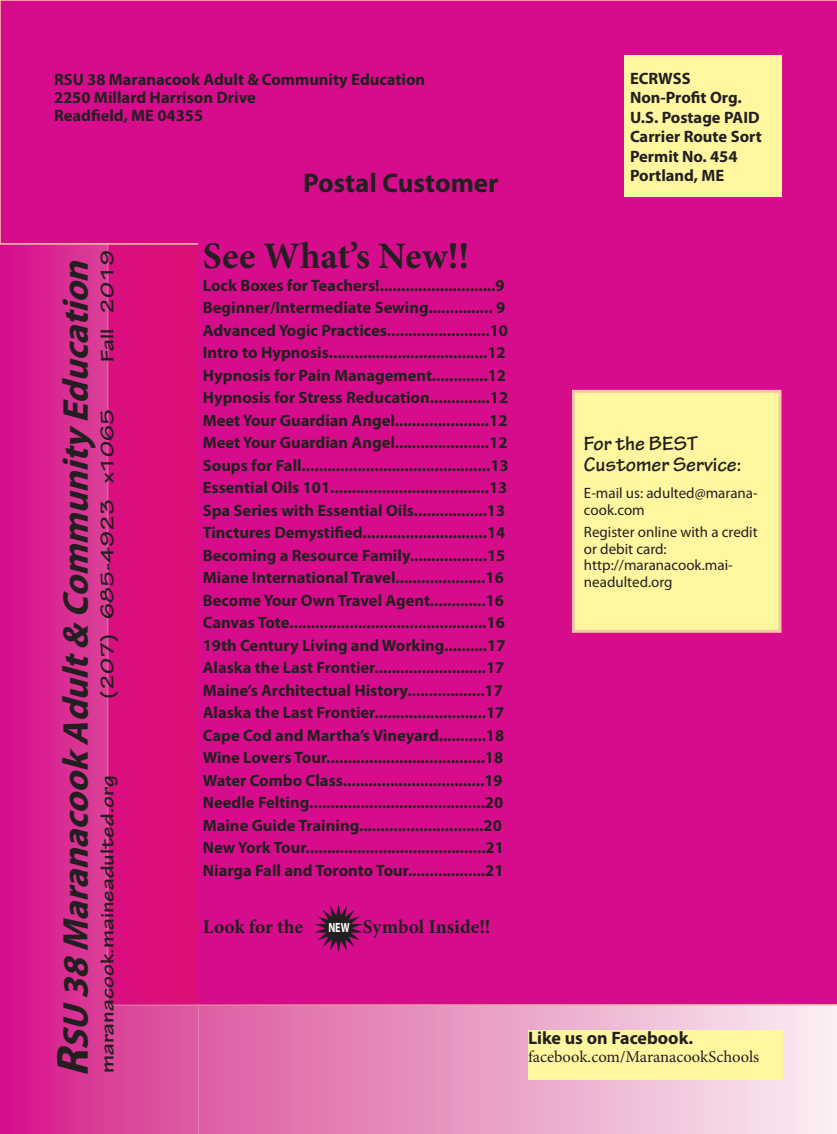
<style>
.page{position:relative;width:837px;height:1134px;background:#fff}
.page>*{position:absolute;margin:0;border:0;box-sizing:border-box;transform-origin:0 0}
.t1{font:700 37.5px "Minion Pro";letter-spacing:-.005em;color:#231f20}
.t2{font:italic 700 36px "Myriad Pro";color:#231f20}
.t3{font:700 27px "Myriad Pro";color:#231f20}
.t4{font:700 21px/21px "Tekton Pro";color:#231f20}
.t5{font:700 19.5px "Tekton Pro";color:#231f20;scale:1.25 1}
.t6{font:700 19.5px "Minion Pro";color:#231f20}
.t7{font:700 18px "Myriad Pro";color:#231f20}
.t8{font:700 16.5px/22.5px "Myriad Pro";color:#231f20}
.t9{font:16.5px "Minion Pro";color:#231f20}
.t10{font:15px/16.5px "Myriad Pro";color:#231f20}
.t11{font:700 13.35px "Myriad Pro";color:#fff;scale:.75 1}
.s1{font-size:45px}
</style>
<div class="page">
<svg style="left:198px;top:1005px;width:639px;height:129px;background:#eaa0c6"></svg>
<svg style="left:198px;top:1004px;width:639px;height:1px"></svg>
<svg style="left:0;top:245px;width:198px;height:889px;background:#d82a92"></svg>
<div style="left:108px;top:245px;width:90px;height:760px;background:#dc0f7b"></div>
<div style="left:0;top:0;width:837px;height:245px;background:#d70c8c"></div>
<div style="left:624px;top:56px;width:158px;height:141px;background:#fff7a0"></div>
<div style="left:528px;top:1030px;width:255px;height:50px;background:#fff7a0"></div>
<div style="left:198px;top:241px;width:639px;height:763px;background:#d70c8c"></div>
<div style="left:573px;top:391px;width:207px;height:240px;background:#fff7a0"></div>
<div style="left:572px;top:390px;width:210px;height:243px;border:3px solid #f7c7a0"></div>
<svg style="left:314px;top:904px;width:49px;height:49px"></svg>
<p class="t8" style="left:54px;top:71px;width:373px;line-height:18px">RSU 38 Maranacook Adult &amp; Community Education<br>2250 Millard Harrison Drive<br>Readfield, ME 04355</p>
<p class="t8" style="left:630px;top:69px;width:133px;line-height:19.5px">ECRWSS<br>Non-Profit Org.<br>U.S. Postage PAID<br>Carrier Route Sort<br>Permit No. 454<br>Portland, ME</p>
<h3 class="t3" style="left:303px;top:172px;width:197px">Postal Customer</h3>
<p class="t5" style="left:100px;top:362px;width:92px;rotate:-90deg">Fall 2019</p>
<h1 class="t1" style="left:203px;top:241px;width:268px">See What’s New!!</h1>
<h2 class="t2" style="left:61px;top:1077px;width:826px;rotate:-90deg"><span class="s1">R</span>SU 38 Maranacook Adult&amp; Community Education</h2>
<p class="t8" style="left:203px;top:275px;width:307px">Lock Boxes for Teachers!...........................9<br>Beginner/Intermediate Sewing............... 9<br>Advanced Yogic Practices........................10<br>Intro to Hypnosis.....................................12<br>Hypnosis for Pain Management.............12<br>Hypnosis for Stress Reducation..............12<br>Meet Your Guardian Angel......................12<br>Meet Your Guardian Angel......................12<br>Soups for Fall............................................13<br>Essential Oils 101.....................................13<br>Spa Series with Essential Oils.................13<br>Tinctures Demystified.............................14<br>Becoming a Resource Family..................15<br>Miane International Travel.....................16<br>Become Your Own Travel Agent.............16<br>Canvas Tote..............................................16<br>19th Century Living and Working..........17<br>Alaska the Last Frontier..........................17<br>Maine’s Architectual History..................17<br>Alaska the Last Frontier..........................17<br>Cape Cod and Martha’s Vineyard...........18<br>Wine Lovers Tour.....................................18<br>Water Combo Class.................................19<br>Needle Felting.........................................20<br>Maine Guide Training.............................20<br>New York Tour..........................................21<br>Niarga Fall and Toronto Tour..................21</p>
<p class="t6" style="left:203px;top:918px;width:102px">Look for the</p>
<p class="t6" style="left:363px;top:918px;width:129px">Symbol Inside!!</p>
<p class="t5" style="left:100px;top:699px;width:233px;rotate:-90deg">(207) 685-4923 x1065</p>
<p class="t5" style="left:100px;top:1073px;width:240px;rotate:-90deg">maranacook.maineadulted.org</p>
<p class="t11" style="left:328px;top:920px;width:30px">NEW</p>
<p class="t4" style="left:584px;top:435px;width:159px">For the BEST<br>Customer Service:</p>
<p class="t10" style="left:584px;top:486px;width:175px">E-mail us: adulted@marana&shy;cook.com</p>
<p class="t10" style="left:584px;top:525px;width:175px">Register online with a credit or debit card: http://maranacook.mai&shy;neadulted.org</p>
<p class="t7" style="left:528px;top:1031px;width:167px">Like us on Facebook.</p>
<p class="t9" style="left:528px;top:1050px;width:233px">facebook.com/MaranacookSchools</p>
</div>
